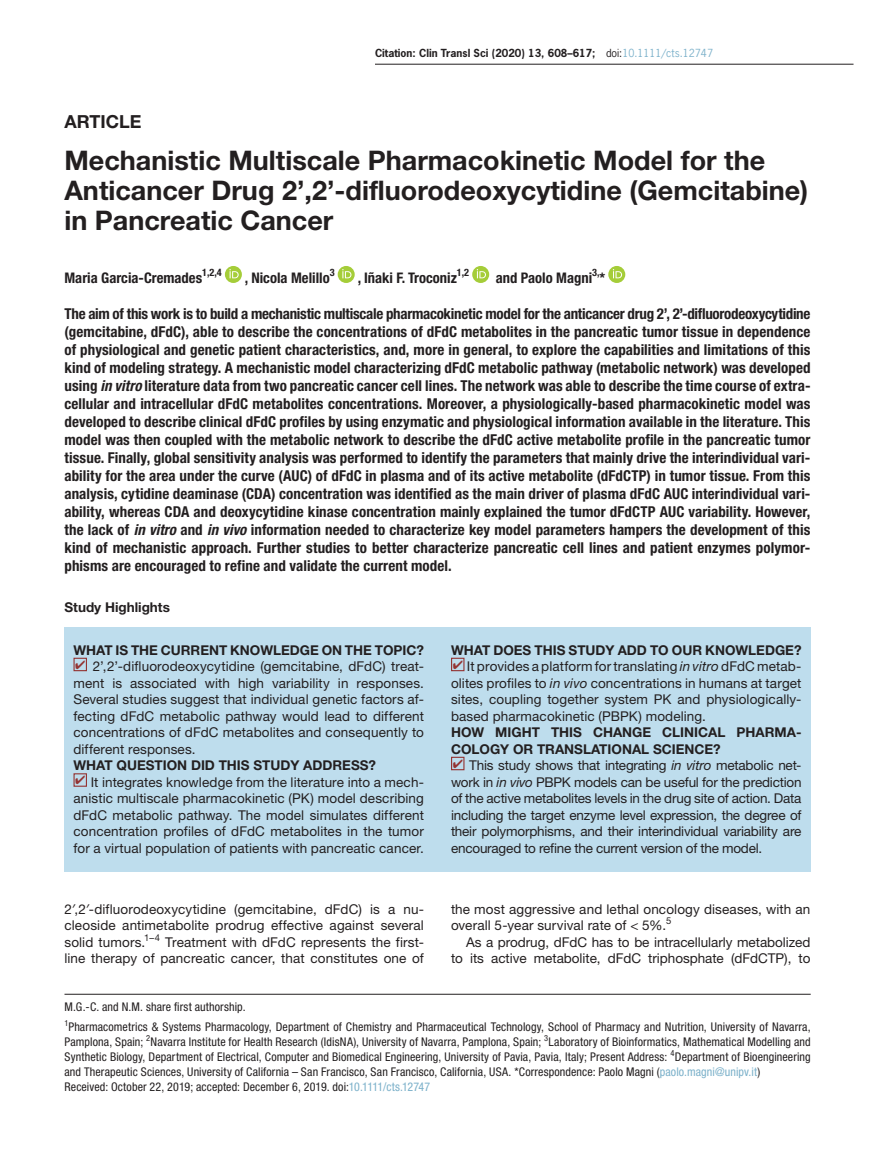
<style>
.page{position:relative;width:891px;height:1175px;background:#fff}
.page>*{position:absolute;margin:0;border:0;box-sizing:border-box;transform-origin:0 0}
.t1{font:700 27px/30px "Helvetica Neue LT Std";color:#231f20}
.t2{font:700 18px "Helvetica Neue LT Std";color:#231f20}
.t3{font:700 condensed 15px/18px "Helvetica Neue LT Std";letter-spacing:.005em;color:#231f20;text-align:justify}
.t4{font:700 condensed 14.7px "Helvetica Neue LT Std";color:#231f20}
.t5{font:13.5px/16.5px "Helvetica Neue LT Std";letter-spacing:.005em;color:#231f20;text-align:justify}
.t6{font:700 13.5px/16.5px "Helvetica Neue LT Std";color:#231f20}
.t7{font:condensed 12px/15px "Helvetica Neue LT Std";letter-spacing:.01em;color:#231f20}
.t8{font:700 10.5px "News Gothic Std";color:#231f20}
.s1{font-weight:400}
.s2{font-weight:400;color:#7cb1ca}
.s3{font-style:italic}
.s4{font-family:"Noto Sans"}
.s5{color:#7cb1ca}
</style>
<div class="page">
<hr style="left:375px;top:64px;width:479px;height:1px;background:#231f20">
<div style="left:225px;top:266px;width:17px;height:17px;background:#a5cd39;border-radius:50%"></div>
<svg style="left:229px;top:269px;width:10px;height:9px"></svg>
<svg style="left:338px;top:266px;width:17px;height:17px"></svg>
<svg style="left:342px;top:269px;width:9px;height:9px"></svg>
<svg style="left:472px;top:266px;width:17px;height:17px"></svg>
<svg style="left:477px;top:269px;width:9px;height:9px"></svg>
<svg style="left:608px;top:266px;width:17px;height:17px"></svg>
<svg style="left:613px;top:269px;width:9px;height:9px"></svg>
<hr style="left:64px;top:993px;width:747px;height:1px;background:#231f20">
<div style="left:64px;top:584px;width:747px;height:288px;background:#bedded"></div>
<div style="left:52px;top:581px;width:771px;height:45px;background:#fff"></div>
<div style="left:74px;top:657px;width:13px;height:14px;border:1px solid #943433"></div>
<div style="left:74px;top:773px;width:13px;height:13px;border:1px solid #943433"></div>
<div style="left:451px;top:657px;width:14px;height:14px;border:1px solid #943433"></div>
<div style="left:451px;top:756px;width:14px;height:14px;border:1px solid #943433"></div>
<p class="t8" style="left:375px;top:46px;width:340px">Citation: Clin Transl Sci (2020) 13, 608–617; <span class="s1">doi:</span><span class="s2">10.1111/cts.12747</span></p>
<p class="t2" style="left:64px;top:111px;width:78px">ARTICLE</p>
<h1 class="t1" style="left:64px;top:145px;width:745px">Mechanistic Multiscale Pharmacokinetic Model for the<br>Anticancer Drug 2’,2’-difluorodeoxycytidine (Gemcitabine) in Pancreatic Cancer</h1>
<p class="t4" style="left:64px;top:269px;width:159px">Maria Garcia-Cremades<sup>1,2,4</sup></p>
<p class="t4" style="left:245px;top:269px;width:91px">, Nicola Melillo<sup>3</sup></p>
<p class="t4" style="left:358px;top:269px;width:113px">, Iñaki F. Troconiz<sup>1,2</sup></p>
<p class="t4" style="left:496px;top:269px;width:111px">and Paolo Magni<sup>3,</sup>*</p>
<p class="t3" style="left:64px;top:304px;width:748px">The aim of this work is to build a mechanistic multiscale pharmacokinetic model for the anticancer drug 2’, 2’-difluorodeoxycytidine (gemcitabine, dFdC), able to describe the concentrations of dFdC metabolites in the pancreatic tumor tissue in dependence of physiological and genetic patient characteristics, and, more in general, to explore the capabilities and limitations of this kind of modeling strategy. A mechanistic model characterizing dFdC metabolic pathway (metabolic network) was developed using <span class="s3">in vitro</span> literature data from two pancreatic cancer cell lines. The network was able to describe the time course of extra&shy;cellular and intracellular dFdC metabolites concentrations. Moreover, a physiologically-based pharmacokinetic model was developed to describe clinical dFdC profiles by using enzymatic and physiological information available in the literature. This model was then coupled with the metabolic network to describe the dFdC active metabolite profile in the pancreatic tumor tissue. Finally, global sensitivity analysis was performed to identify the parameters that mainly drive the interindividual vari&shy;ability for the area under the curve (AUC) of dFdC in plasma and of its active metabolite (dFdCTP) in tumor tissue. From this analysis, cytidine deaminase (CDA) concentration was identified as the main driver of plasma dFdC AUC interindividual vari&shy;ability, whereas CDA and deoxycytidine kinase concentration mainly explained the tumor dFdCTP AUC variability. However, the lack of <span class="s3">in vitro</span> and <span class="s3">in vivo</span> information needed to characterize key model parameters hampers the development of this kind of mechanistic approach. Further studies to better characterize pancreatic cell lines and patient enzymes polymor&shy;phisms are encouraged to refine and validate the current model.</p>
<p class="t6" style="left:64px;top:598px;width:107px">Study Highlights</p>
<p class="t6" style="left:74px;top:641px;width:352px">WHAT IS THE CURRENT KNOWLEDGE ON THE TOPIC?</p>
<p class="t5" style="left:73px;top:658px;width:352px"><sup>✔</sup> 2’,2’-difluorodeoxycytidine (gemcitabine, dFdC) treat&shy;ment is associated with high variability in responses.<br>Several studies suggest that individual genetic factors af&shy;fecting dFdC metabolic pathway would lead to different concentrations of dFdC metabolites and consequently to different responses.</p>
<p class="t6" style="left:73px;top:757px;width:304px">WHAT QUESTION DID THIS STUDY ADDRESS?</p>
<p class="t5" style="left:73px;top:773px;width:352px"><sup>✔</sup> It integrates knowledge from the literature into a mech&shy;anistic multiscale pharmacokinetic (PK) model describing dFdC metabolic pathway. The model simulates different concentration profiles of dFdC metabolites in the tumor for a virtual population of patients with pancreatic cancer.</p>
<p class="t6" style="left:451px;top:641px;width:352px">WHAT DOES THIS STUDY ADD TO OUR KNOWLEDGE?</p>
<p class="t5" style="left:451px;top:658px;width:352px"><sup>✔</sup> It provides a platform for translating <span class="s3">in vitro</span> dFdC metab&shy;olites profiles to <span class="s3">in vivo</span> concentrations in humans at target sites, coupling together system PK and physiologically&shy;based pharmacokinetic (PBPK) modeling.</p>
<p class="t6" style="left:451px;top:724px;width:351px">HOW MIGHT THIS CHANGE CLINICAL PHARMA-<br>COLOGY OR TRANSLATIONAL SCIENCE?</p>
<p class="t5" style="left:451px;top:757px;width:352px"><sup>✔</sup> This study shows that integrating <span class="s3">in vitro</span> metabolic net&shy;work in <span class="s3">in vivo</span> PBPK models can be useful for the prediction of the active metabolites levels in the drug site of action. Data including the target enzyme level expression, the degree of their polymorphisms, and their interindividual variability are encouraged to refine the current version of the model.</p>
<p class="t5" style="left:64px;top:900px;width:361px">2<span class="s4">′</span>,2<span class="s4">′</span>-difluorodeoxycytidine (gemcitabine, dFdC) is a nu&shy;cleoside antimetabolite prodrug effective against several solid tumors.<sup>1–4</sup> Treatment with dFdC represents the first&shy;line therapy of pancreatic cancer, that constitutes one of</p>
<p class="t5" style="left:451px;top:900px;width:361px">the most aggressive and lethal oncology diseases, with an overall 5-year survival rate of &lt; 5%.<sup>5</sup></p>
<p class="t5" style="left:451px;top:933px;width:361px;text-align:right">As a prodrug, dFdC has to be intracellularly metabolized to its active metabolite, dFdC triphosphate (dFdCTP), to</p>
<p class="t7" style="left:64px;top:999px;width:183px">M.G.-C. and N.M. share first authorship.</p>
<p class="t7" style="left:64px;top:1019px;width:748px"><sup>1</sup>Pharmacometrics &amp; Systems Pharmacology, Department of Chemistry and Pharmaceutical Technology, School of Pharmacy and Nutrition, University of Navarra, Pamplona, Spain; <sup>2</sup>Navarra Institute for Health Research (IdisNA), University of Navarra, Pamplona, Spain; <sup>3</sup>Laboratory of Bioinformatics, Mathematical Modelling and Synthetic Biology, Department of Electrical, Computer and Biomedical Engineering, University of Pavia, Pavia, Italy; Present Address: <sup>4</sup>Department of Bioengineering and Therapeutic Sciences, University of California – San Francisco, San Francisco, California, USA. *Correspondence: Paolo Magni (<span class="s5">paolo.magni@unipv.it</span>)<br>Received: October 22, 2019; accepted: December 6, 2019. doi:<span class="s5">10.1111/cts.12747</span></p>
</div>
